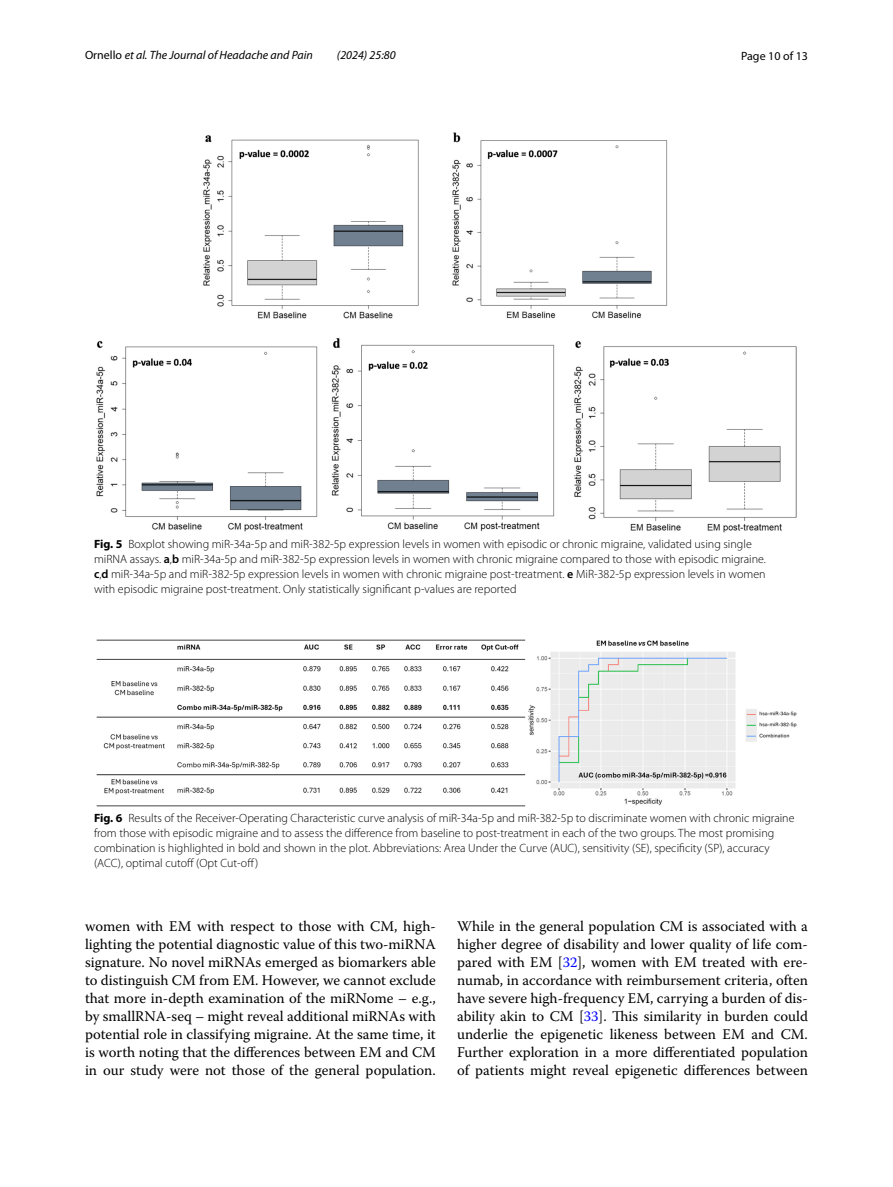
<style>
.page{position:relative;width:893px;height:1187px;background:#fff}
.page>*{position:absolute;margin:0;border:0;box-sizing:border-box;transform-origin:0 0}
.t1{font:14.7px/18px "Warnock Pro";color:#000;text-align:justify}
.t2{font:300 12px/15px "Myriad Pro";color:#000}
.t3{font:italic 12px "Myriad Pro";color:#000}
.t4{font:12px "Myriad Pro";color:#000}
.s1{font-style:normal}
.s2{font-weight:700}
.s3{font-weight:600}
.s4{color:#00f}
</style>
<div class="page">
<img style="left:96px;top:133px;width:701px;height:399px">
<img style="left:96px;top:639px;width:701px;height:167px">
<p class="t3" style="left:85px;top:48px;width:229px"><span class="s1">Ornello</span> et al. The Journal of Headache and Pain</p>
<p class="t3" style="left:337px;top:48px;width:60px">(2024) 25:80</p>
<p class="t4" style="left:741px;top:48px;width:68px">Page 10 of 13</p>
<p class="t2" style="left:94px;top:536px;width:673px"><span class="s2">Fig. 5</span> Boxplot showing miR-34a-5p and miR-382-5p expression levels in women with episodic or chronic migraine, validated using single miRNA assays. <span class="s3">a</span>,<span class="s3">b</span> miR-34a-5p and miR-382-5p expression levels in women with chronic migraine compared to those with episodic migraine. <span class="s3">c</span>,<span class="s3">d</span> miR-34a-5p and miR-382-5p expression levels in women with chronic migraine post-treatment. <span class="s3">e</span> MiR-382-5p expression levels in women with episodic migraine post-treatment. Only statistically significant p-values are reported</p>
<p class="t2" style="left:94px;top:810px;width:702px"><span class="s2">Fig. 6</span> Results of the Receiver-Operating Characteristic curve analysis of miR-34a-5p and miR-382-5p to discriminate women with chronic migraine from those with episodic migraine and to assess the difference from baseline to post-treatment in each of the two groups. The most promising combination is highlighted in bold and shown in the plot. Abbreviations: Area Under the Curve (AUC), sensitivity (SE), specificity (SP), accuracy (ACC), optimal cutoff (Opt Cut-off)</p>
<p class="t1" style="left:85px;top:916px;width:352px">women with EM with respect to those with CM, high&shy;lighting the potential diagnostic value of this two-miRNA signature. No novel miRNAs emerged as biomarkers able to distinguish CM from EM. However, we cannot exclude that more in-depth examination of the miRNome – e.g., by smallRNA-seq – might reveal additional miRNAs with potential role in classifying migraine. At the same time, it is worth noting that the differences between EM and CM in our study were not those of the general population.</p>
<p class="t1" style="left:457px;top:916px;width:352px">While in the general population CM is associated with a higher degree of disability and lower quality of life com&shy;pared with EM [<span class="s4">32</span>], women with EM treated with ere&shy;numab, in accordance with reimbursement criteria, often have severe high-frequency EM, carrying a burden of dis&shy;ability akin to CM [<span class="s4">33</span>]. This similarity in burden could underlie the epigenetic likeness between EM and CM.<br>Further exploration in a more differentiated population of patients might reveal epigenetic differences between</p>
</div>
